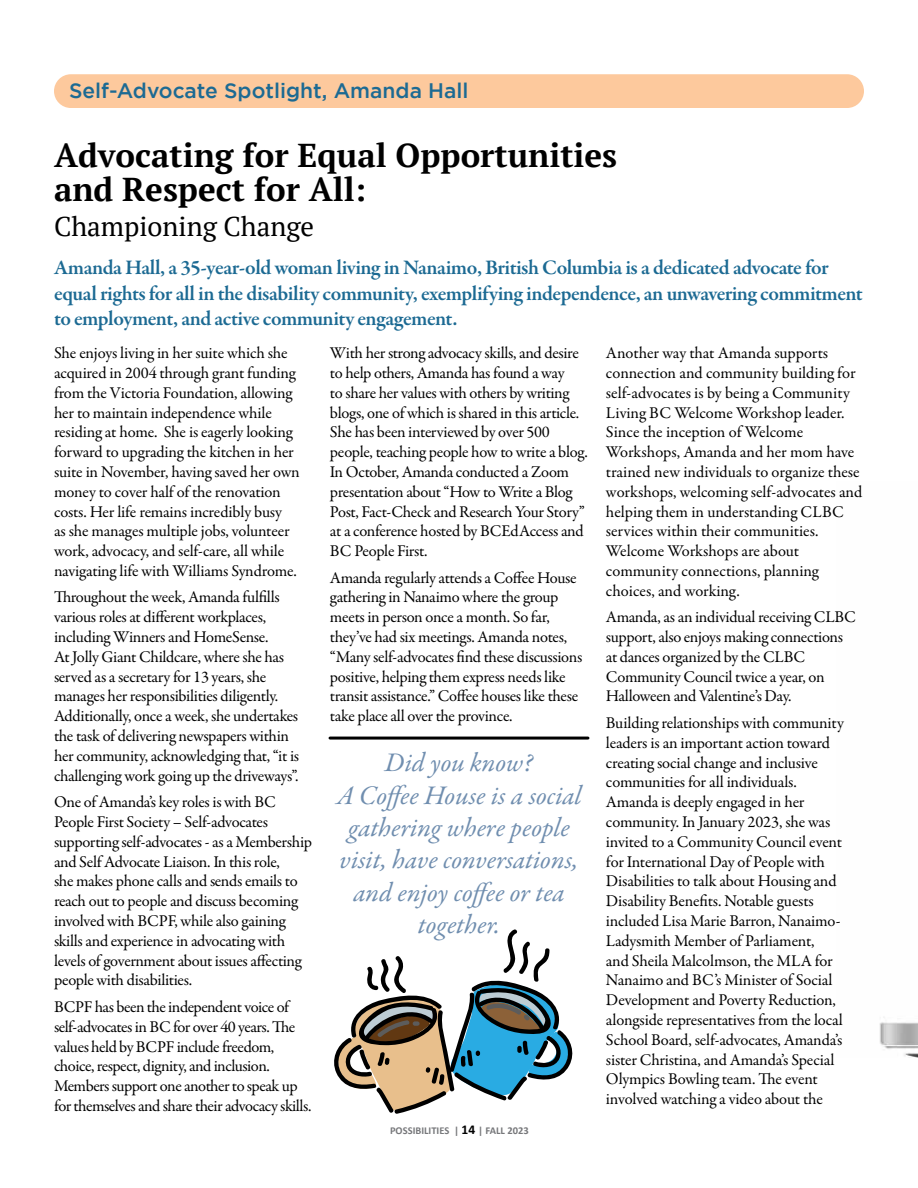
<style>
.page{position:relative;width:918px;height:1188px;background:#fff}
.page>*{position:absolute;margin:0;border:0;box-sizing:border-box;transform-origin:0 0}
.t1{font:700 33px/34.5px "PT Serif";color:#000}
.t2{font:italic 27px/32.4px "Garamond Premr Pro";color:#708eaf;text-align:center}
.t3{font:27px "PT Serif";color:#000}
.t4{font:600 21px/25.2px "Garamond Premr Pro";letter-spacing:-.025em;color:#1c6a93}
.t5{font:500 21px "Gotham";color:#1c6a93}
.t6{font:16.5px/19.8px "Garamond Premr Pro";letter-spacing:-.02em;color:#000}
.t7{font:16.5px/19.8px "Garamond Premr Pro";color:#000}
.t8{font:700 10.5px "Calibri";color:#77787b}
.s1{font-size:13.5px;color:#000}
</style>
<div class="page">
<img style="left:879px;top:1022px;width:39px;height:36px">
<div style="left:54px;top:74px;width:810px;height:34px;background:#fdc99d;border-radius:17px"></div>
<svg style="left:334px;top:929px;width:239px;height:185px"></svg>
<hr style="left:330px;top:737px;width:258px;height:3px;background:#000">
<p class="t5" style="left:69px;top:78px;width:401px">Self-Advocate Spotlight, Amanda Hall</p>
<h1 class="t1" style="left:54px;top:137px;width:565px">Advocating for Equal Opportunities and Respect for All:</h1>
<h2 class="t3" style="left:54px;top:209px;width:262px">Championing Change</h2>
<p class="t4" style="left:54px;top:256px;width:810px">Amanda Hall, a 35-year-old woman living in Nanaimo, British Columbia is a dedicated advocate for equal rights for all in the disability community, exemplifying independence, an unwavering commitment to employment, and active community engagement.</p>
<p class="t6" style="left:54px;top:343px;width:247px">She enjoys living in her suite which she acquired in 2004 through grant funding from the Victoria Foundation, allowing her to maintain independence while residing at home. She is eagerly looking forward to upgrading the kitchen in her suite in November, having saved her own money to cover half of the renovation costs. Her life remains incredibly busy<br>as she manages multiple jobs, volunteer work, advocacy, and self-care, all while navigating life with Williams Syndrome.</p>
<p class="t6" style="left:54px;top:588px;width:247px">Throughout the week, Amanda fulfills various roles at different workplaces, including Winners and HomeSense.<br>At Jolly Giant Childcare, where she has served as a secretary for 13 years, she manages her responsibilities diligently.<br>Additionally, once a week, she undertakes the task of delivering newspapers within her community, acknowledging that, “it is challenging work going up the driveways”.</p>
<p class="t6" style="left:54px;top:793px;width:260px">One of Amanda’s key roles is with BC People First Society – Self-advocates supporting self-advocates - as a Membership and Self Advocate Liaison. In this role,<br>she makes phone calls and sends emails to reach out to people and discuss becoming involved with BCPF, while also gaining skills and experience in advocating with levels of government about issues affecting people with disabilities.</p>
<p class="t6" style="left:54px;top:997px;width:259px">BCPF has been the independent voice of self-advocates in BC for over 40 years. The values held by BCPF include freedom, choice, respect, dignity, and inclusion.<br>Members support one another to speak up for themselves and share their advocacy skills.</p>
<p class="t6" style="left:330px;top:343px;width:259px">With her strong advocacy skills, and desire to help others, Amanda has found a way<br>to share her values with others by writing blogs, one of which is shared in this article.<br>She has been interviewed by over 500 people, teaching people how to write a blog.<br>In October, Amanda conducted a Zoom presentation about “How to Write a Blog Post, Fact-Check and Research Your Story” at a conference hosted by BCEdAccess and BC People First.</p>
<p class="t6" style="left:330px;top:568px;width:254px">Amanda regularly attends a Coffee House gathering in Nanaimo where the group meets in person once a month. So far, they’ve had six meetings. Amanda notes, “Many self-advocates find these discussions positive, helping them express needs like transit assistance.” Coffee houses like these take place all over the province.</p>
<p class="t7" style="left:606px;top:343px;width:258px">Another way that Amanda supports connection and community building for self-advocates is by being a Community Living BC Welcome Workshop leader.<br>Since the inception of Welcome Workshops, Amanda and her mom have trained new individuals to organize these workshops, welcoming self-advocates and helping them in understanding CLBC services within their communities.<br>Welcome Workshops are about community connections, planning choices, and working.</p>
<p class="t6" style="left:606px;top:608px;width:252px">Amanda, as an individual receiving CLBC support, also enjoys making connections at dances organized by the CLBC Community Council twice a year, on Halloween and Valentine’s Day.</p>
<p class="t6" style="left:606px;top:713px;width:239px">Building relationships with community leaders is an important action toward creating social change and inclusive communities for all individuals.<br>Amanda is deeply engaged in her community. In January 2023, she was invited to a Community Council event for International Day of People with Disabilities to talk about Housing and Disability Benefits. Notable guests included Lisa Marie Barron, Nanaimo-Ladysmith Member of Parliament,<br>and Sheila Malcolmson, the MLA for Nanaimo and BC’s Minister of Social Development and Poverty Reduction, alongside representatives from the local School Board, self-advocates, Amanda’s sister Christina, and Amanda’s Special Olympics Bowling team. The event involved watching a video about the</p>
<h2 class="t2" style="left:336px;top:748px;width:247px">Did you know?<br>A Coffee House is a social gathering where people visit, have conversations, and enjoy coffee or tea together.</h2>
<p class="t8" style="left:390px;top:1124px;width:140px">POSSIBILITIES | <span class="s1">14</span> | FALL 2023</p>
</div>
